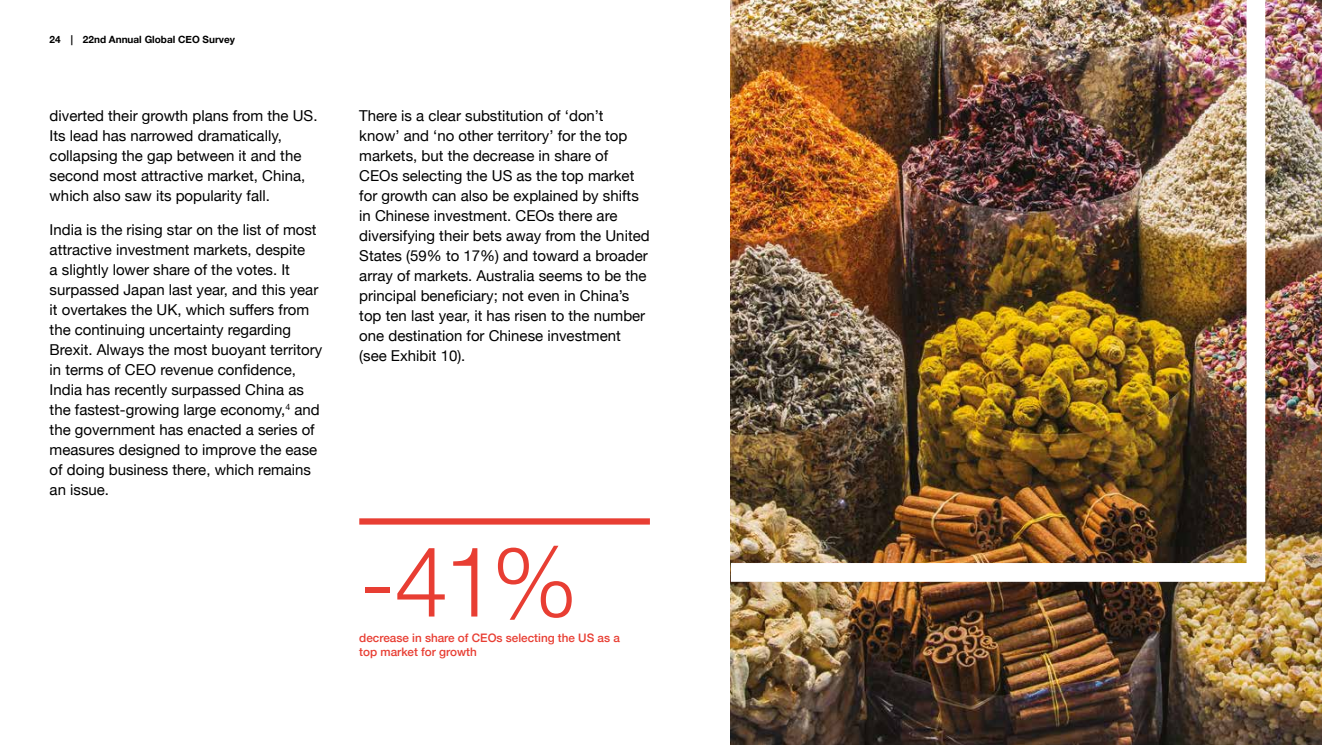
<style>
.page{position:relative;width:1322px;height:745px;background:#fff}
.page>*{position:absolute;margin:0;border:0;box-sizing:border-box;transform-origin:0 0}
.t1{font:300 97.5px "Helvetica Neue";color:#e83e33}
.t2{font:15px/20px "Helvetica Neue";color:#000}
.t3{font:500 11.75px/14.6px "Helvetica Neue";color:#e83e33}
.t4{font:700 10px "Helvetica Neue";color:#000}
</style>
<div class="page">
<img style="left:731px;top:0;width:591px;height:744px">
<img style="left:730px;top:0;width:544px;height:590px">
<div style="left:359px;top:518px;width:291px;height:6px;background:#e83e33"></div>
<p class="t4" style="left:50px;top:31px;width:187px">24 | 22nd Annual Global CEO Survey</p>
<p class="t2" style="left:50px;top:106px;width:269px">diverted their growth plans from the US.<br>Its lead has narrowed dramatically, collapsing the gap between it and the second most attractive market, China, which also saw its popularity fall.</p>
<p class="t2" style="left:50px;top:220px;width:274px">India is the rising star on the list of most attractive investment markets, despite<br>a slightly lower share of the votes. It surpassed Japan last year, and this year it overtakes the UK, which suffers from the continuing uncertainty regarding Brexit. Always the most buoyant territory in terms of CEO revenue confidence, India has recently surpassed China as the fastest-growing large economy,<sup>4</sup> and the government has enacted a series of measures designed to improve the ease of doing business there, which remains an issue.</p>
<p class="t2" style="left:359px;top:106px;width:292px">There is a clear substitution of ‘don’t<br>know’ and ‘no other territory’ for the top markets, but the decrease in share of CEOs selecting the US as the top market for growth can also be explained by shifts in Chinese investment. CEOs there are diversifying their bets away from the United States (59% to 17%) and toward a broader array of markets. Australia seems to be the principal beneficiary; not even in China’s top ten last year, it has risen to the number one destination for Chinese investment (see Exhibit 10).</p>
<h1 class="t1" style="left:359px;top:502px;width:220px">-41%</h1>
<p class="t3" style="left:359px;top:628px;width:262px">decrease in share of CEOs selecting the US as a top market for growth</p>
</div>
